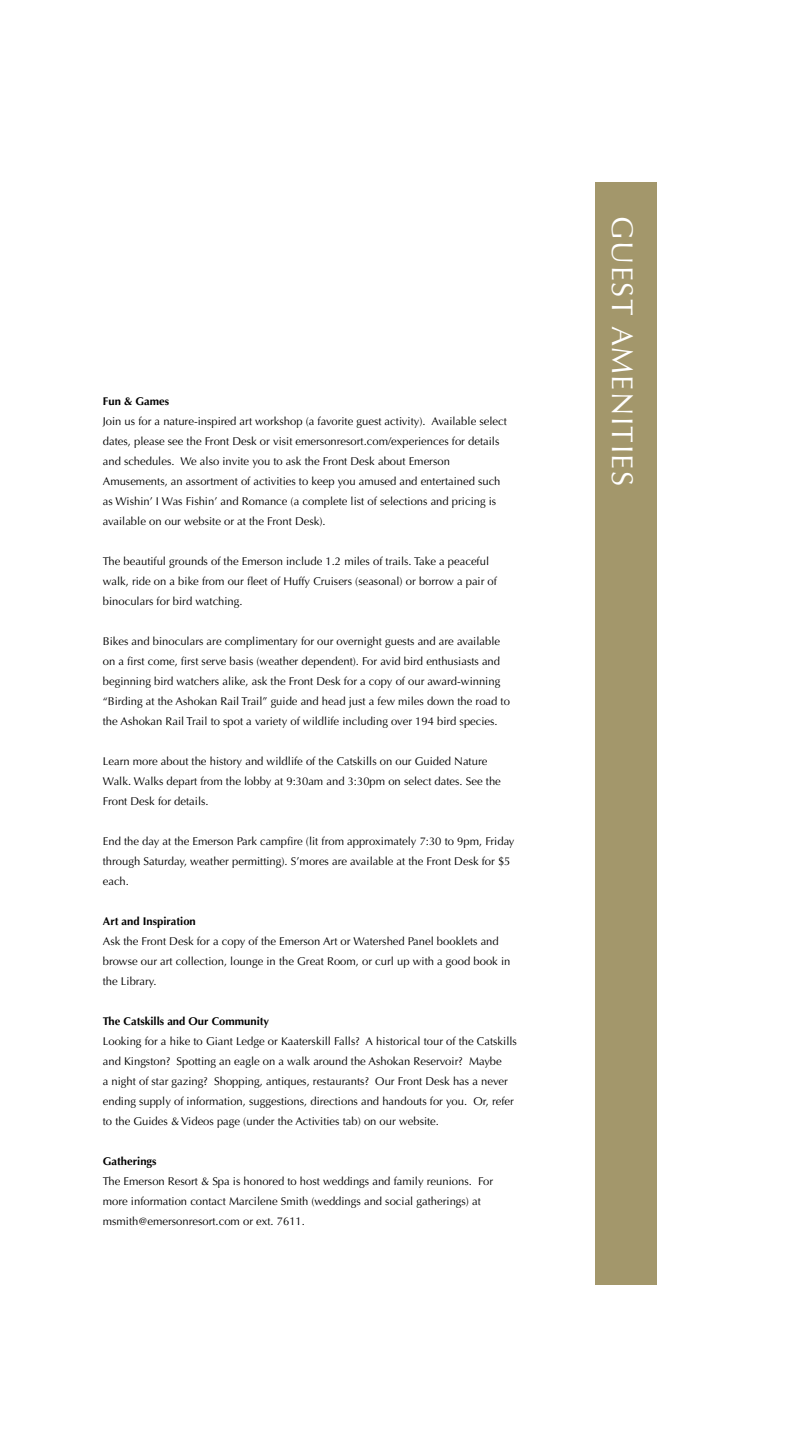
<style>
.page{position:relative;width:810px;height:1440px;background:#fff}
.page>*{position:absolute;margin:0;border:0;box-sizing:border-box;transform-origin:0 0}
.t1{font:30px "Optima";letter-spacing:.05em;color:#fff}
.t2{font:11.25px/20px "Optima";color:#000}
.t3{font:700 11.25px "Optima";color:#000}
</style>
<div class="page">
<div style="left:595px;top:182px;width:62px;height:1103px;background:#a3976b"></div>
<p class="t3" style="left:103px;top:394px;width:68px">Fun &amp; Games</p>
<p class="t2" style="left:103px;top:411px;width:406px">Join us for a nature-inspired art workshop (a favorite guest activity). Available select dates, please see the Front Desk or visit emersonresort.com/experiences for details and schedules. We also invite you to ask the Front Desk about Emerson Amusements, an assortment of activities to keep you amused and entertained such as Wishin’ I Was Fishin’ and Romance (a complete list of selections and pricing is available on our website or at the Front Desk).</p>
<p class="t2" style="left:103px;top:551px;width:396px">The beautiful grounds of the Emerson include 1.2 miles of trails. Take a peaceful walk, ride on a bike from our fleet of Huffy Cruisers (seasonal) or borrow a pair of binoculars for bird watching.</p>
<p class="t2" style="left:103px;top:631px;width:409px">Bikes and binoculars are complimentary for our overnight guests and are available on a first come, first serve basis (weather dependent). For avid bird enthusiasts and beginning bird watchers alike, ask the Front Desk for a copy of our award-winning “Birding at the Ashokan Rail Trail” guide and head just a few miles down the road to the Ashokan Rail Trail to spot a variety of wildlife including over 194 bird species.</p>
<p class="t2" style="left:103px;top:751px;width:400px">Learn more about the history and wildlife of the Catskills on our Guided Nature<br>Walk. Walks depart from the lobby at 9:30am and 3:30pm on select dates. See the<br>Front Desk for details.</p>
<p class="t2" style="left:103px;top:831px;width:413px">End the day at the Emerson Park campfire (lit from approximately 7:30 to 9pm, Friday through Saturday, weather permitting). S’mores are available at the Front Desk for $5 each.</p>
<p class="t3" style="left:103px;top:914px;width:95px">Art and Inspiration</p>
<p class="t2" style="left:103px;top:931px;width:409px">Ask the Front Desk for a copy of the Emerson Art or Watershed Panel booklets and browse our art collection, lounge in the Great Room, or curl up with a good book in the Library.</p>
<p class="t3" style="left:103px;top:1014px;width:168px">The Catskills and Our Community</p>
<p class="t2" style="left:103px;top:1031px;width:416px">Looking for a hike to Giant Ledge or Kaaterskill Falls? A historical tour of the Catskills and Kingston? Spotting an eagle on a walk around the Ashokan Reservoir? Maybe<br>a night of star gazing? Shopping, antiques, restaurants? Our Front Desk has a never ending supply of information, suggestions, directions and handouts for you. Or, refer to the Guides &amp; Videos page (under the Activities tab) on our website.</p>
<p class="t3" style="left:103px;top:1154px;width:55px">Gatherings</p>
<p class="t2" style="left:103px;top:1171px;width:392px">The Emerson Resort &amp; Spa is honored to host weddings and family reunions. For more information contact Marcilene Smith (weddings and social gatherings) at msmith@emersonresort.com or ext. 7611.</p>
<h1 class="t1" style="left:640px;top:216px;width:271px;rotate:90deg">GUEST AMENITIES</h1>
</div>
